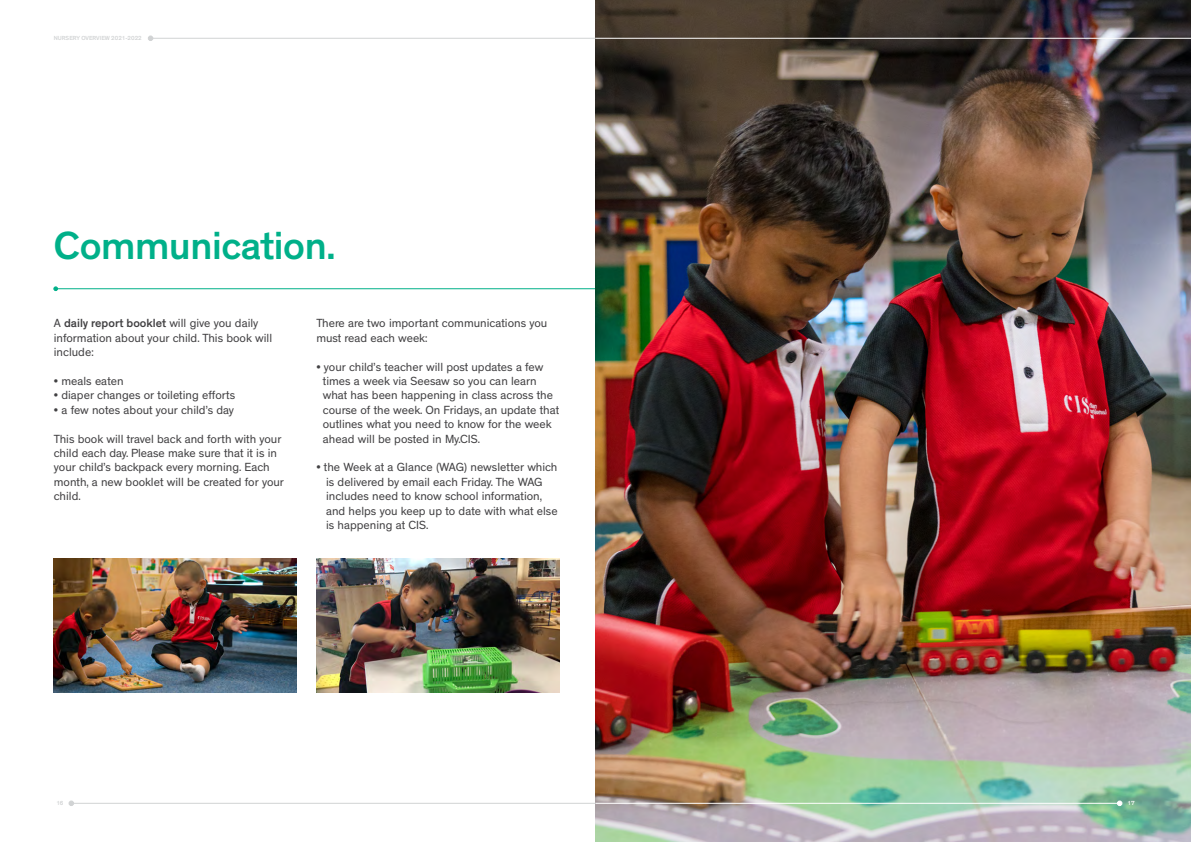
<style>
.page{position:relative;width:1191px;height:842px;background:#fff}
.page>*{position:absolute;margin:0;border:0;box-sizing:border-box;transform-origin:0 0}
.t1{font:500 40px "Theinhardt";letter-spacing:-.01em;color:#00b089}
.t2{font:12px/14.4px "Theinhardt";color:#414042}
.t3{font:500 6px "Theinhardt";color:#d1d3d4}
.t4{font:500 6px "Theinhardt";color:#fff}
.s1{font-weight:500}
</style>
<div class="page">
<svg style="left:53px;top:286px;width:5px;height:5px"></svg>
<hr style="left:56px;top:288px;width:1135px;height:1px;background:#00b089">
<img style="left:595px;top:0;width:596px;height:842px">
<img style="left:316px;top:559px;width:243px;height:133px">
<img style="left:54px;top:559px;width:243px;height:133px">
<svg style="left:69px;top:800px;width:5px;height:6px"></svg>
<svg style="left:148px;top:36px;width:5px;height:5px"></svg>
<svg style="left:1116px;top:800px;width:6px;height:6px"></svg>
<hr style="left:595px;top:803px;width:524px;height:1px;background:#fff">
<hr style="left:71px;top:803px;width:524px;height:1px;background:#d1d3d4">
<hr style="left:151px;top:38px;width:444px;height:1px;background:#d1d3d4">
<hr style="left:595px;top:38px;width:596px;height:1px;background:#fff">
<p class="t3" style="left:54px;top:34px;width:89px">NURSERY OVERVIEW 2021-2022</p>
<h1 class="t1" style="left:54px;top:221px;width:283px">Communication.</h1>
<p class="t2" style="left:54px;top:316px;width:220px">A <span class="s1">daily report booklet</span> will give you daily information about your child. This book will include:</p>
<p class="t2" style="left:54px;top:374px;width:71px">• meals eaten</p>
<p class="t2" style="left:54px;top:388px;width:183px">• diaper changes or toileting efforts</p>
<p class="t2" style="left:54px;top:403px;width:182px">• a few notes about your child’s day</p>
<p class="t2" style="left:54px;top:432px;width:231px">This book will travel back and forth with your child each day. Please make sure that it is in your child’s backpack every morning. Each month, a new booklet will be created for your child.</p>
<p class="t2" style="left:316px;top:316px;width:232px">There are two important communications you must read each week:</p>
<p class="t2" style="left:323px;top:360px;width:238px;text-indent:-6px">• your child’s teacher will post updates a few times a week via Seesaw so you can learn what has been happening in class across the course of the week. On Fridays, an update that outlines what you need to know for the week ahead will be posted in My.CIS.</p>
<p class="t2" style="left:326px;top:460px;width:233px;text-indent:-10px">• the Week at a Glance (WAG) newsletter which is delivered by email each Friday. The WAG includes need to know school information, and helps you keep up to date with what else is happening at CIS.</p>
<p class="t3" style="left:56px;top:799px;width:9px">16</p>
<p class="t4" style="left:1127px;top:799px;width:9px">17</p>
</div>
